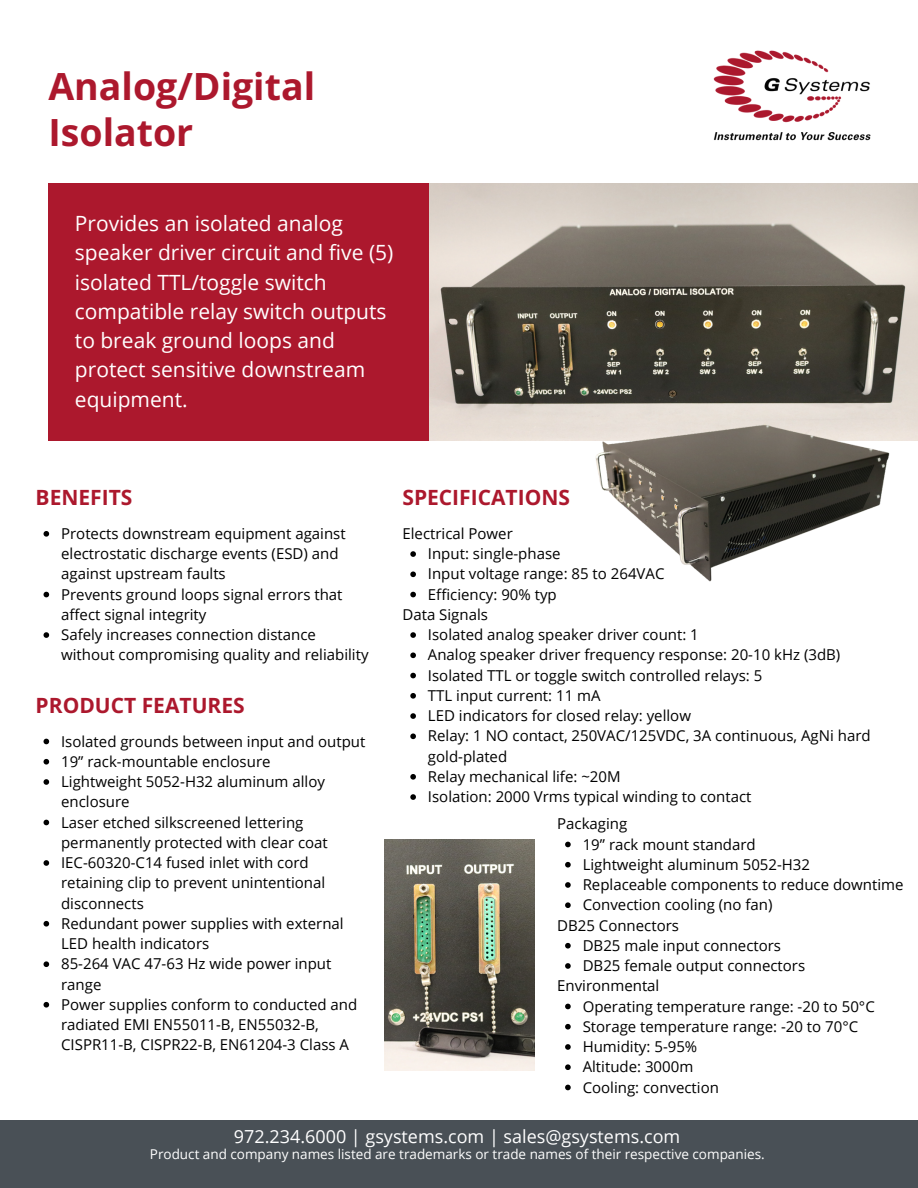
<style>
.page{position:relative;width:918px;height:1188px;background:#fff}
.page>*{position:absolute;margin:0;border:0;box-sizing:border-box;transform-origin:0 0}
.t1{font:700 37.5px/46.2px "Open Sans";color:#ac182d}
.t2{font:21px/29.2px "Open Sans";color:#fff}
.t3{font:700 21px "Open Sans";color:#ac182d}
.t4{font:18px "Open Sans";color:#fff}
.t5{font:15px/20.2px "Open Sans";color:#000}
.t6{font:13.5px "Open Sans";color:#fff}
</style>
<div class="page">
<img style="left:429px;top:183px;width:489px;height:258px">
<div style="left:48px;top:183px;width:381px;height:258px;background:#ac182d"></div>
<img style="left:385px;top:840px;width:149px;height:230px">
<img style="left:713px;top:50px;width:158px;height:91px">
<div style="left:0;top:1120px;width:918px;height:67px;background:#495056"></div>
<svg style="left:410px;top:551px;width:6px;height:6px"></svg>
<svg style="left:410px;top:572px;width:6px;height:5px"></svg>
<svg style="left:410px;top:592px;width:6px;height:5px"></svg>
<svg style="left:410px;top:632px;width:6px;height:6px"></svg>
<svg style="left:410px;top:652px;width:6px;height:6px"></svg>
<svg style="left:410px;top:673px;width:6px;height:5px"></svg>
<svg style="left:410px;top:693px;width:6px;height:6px"></svg>
<svg style="left:410px;top:713px;width:6px;height:6px"></svg>
<svg style="left:410px;top:734px;width:6px;height:5px"></svg>
<svg style="left:410px;top:774px;width:6px;height:6px"></svg>
<svg style="left:410px;top:794px;width:6px;height:6px"></svg>
<img style="left:590px;top:392px;width:312px;height:190px">
<svg style="left:44px;top:531px;width:5px;height:6px"></svg>
<svg style="left:44px;top:592px;width:5px;height:5px"></svg>
<svg style="left:44px;top:632px;width:5px;height:6px"></svg>
<svg style="left:44px;top:739px;width:5px;height:5px"></svg>
<svg style="left:44px;top:759px;width:5px;height:6px"></svg>
<svg style="left:44px;top:779px;width:5px;height:6px"></svg>
<svg style="left:44px;top:820px;width:5px;height:5px"></svg>
<svg style="left:44px;top:860px;width:5px;height:6px"></svg>
<svg style="left:44px;top:921px;width:5px;height:6px"></svg>
<svg style="left:44px;top:961px;width:5px;height:6px"></svg>
<svg style="left:44px;top:1002px;width:5px;height:6px"></svg>
<svg style="left:565px;top:842px;width:6px;height:5px"></svg>
<svg style="left:565px;top:862px;width:6px;height:6px"></svg>
<svg style="left:565px;top:882px;width:6px;height:6px"></svg>
<svg style="left:565px;top:902px;width:6px;height:6px"></svg>
<svg style="left:565px;top:943px;width:6px;height:6px"></svg>
<svg style="left:565px;top:963px;width:6px;height:6px"></svg>
<svg style="left:565px;top:1004px;width:6px;height:5px"></svg>
<svg style="left:565px;top:1024px;width:6px;height:6px"></svg>
<svg style="left:565px;top:1044px;width:6px;height:6px"></svg>
<svg style="left:565px;top:1064px;width:6px;height:6px"></svg>
<svg style="left:565px;top:1085px;width:6px;height:5px"></svg>
<h1 class="t1" style="left:48px;top:62px;width:268px">Analog/Digital<br>Isolator</h1>
<h2 class="t2" style="left:75px;top:208px;width:320px">Provides an isolated analog speaker driver circuit and five (5) isolated TTL/toggle switch compatible relay switch outputs to break ground loops and protect sensitive downstream equipment.</h2>
<h2 class="t3" style="left:36px;top:482px;width:98px">BENEFITS</h2>
<h2 class="t3" style="left:402px;top:482px;width:169px">SPECIFICATIONS</h2>
<p class="t5" style="left:61px;top:523px;width:309px">Protects downstream equipment against electrostatic discharge events (ESD) and against upstream faults<br>Prevents ground loops signal errors that affect signal integrity<br>Safely increases connection distance without compromising quality and reliability</p>
<p class="t5" style="left:402px;top:523px;width:112px">Electrical Power</p>
<p class="t5" style="left:428px;top:543px;width:238px">Input: single-phase<br>Input voltage range: 85 to 264VAC<br>Efficiency: 90% typ</p>
<p class="t5" style="left:428px;top:624px;width:444px">Isolated analog speaker driver count: 1<br>Analog speaker driver frequency response: 20-10 kHz (3dB)<br>Isolated TTL or toggle switch controlled relays: 5<br>TTL input current: 11 mA<br>LED indicators for closed relay: yellow<br>Relay: 1 NO contact, 250VAC/125VDC, 3A continuous, AgNi hard gold-plated<br>Relay mechanical life: ~20M<br>Isolation: 2000 Vrms typical winding to contact</p>
<p class="t5" style="left:402px;top:604px;width:87px">Data Signals</p>
<h2 class="t3" style="left:36px;top:691px;width:211px">PRODUCT FEATURES</h2>
<p class="t5" style="left:61px;top:731px;width:306px">Isolated grounds between input and output<br>19” rack-mountable enclosure<br>Lightweight 5052-H32 aluminum alloy enclosure<br>Laser etched silkscreened lettering permanently protected with clear coat<br>IEC-60320-C14 fused inlet with cord retaining clip to prevent unintentional disconnects<br>Redundant power supplies with external<br>LED health indicators<br>85-264 VAC 47-63 Hz wide power input range<br>Power supplies conform to conducted and radiated EMI EN55011-B, EN55032-B,<br>CISPR11-B, CISPR22-B, EN61204-3 Class A</p>
<p class="t5" style="left:557px;top:813px;width:72px">Packaging</p>
<p class="t5" style="left:583px;top:834px;width:322px">19” rack mount standard<br>Lightweight aluminum 5052-H32<br>Replaceable components to reduce downtime<br>Convection cooling (no fan)</p>
<p class="t5" style="left:583px;top:935px;width:224px">DB25 male input connectors<br>DB25 female output connectors</p>
<p class="t5" style="left:583px;top:996px;width:294px">Operating temperature range: -20 to 50°C<br>Storage temperature range: -20 to 70°C<br>Humidity: 5-95%<br>Altitude: 3000m<br>Cooling: convection</p>
<p class="t5" style="left:557px;top:915px;width:123px">DB25 Connectors</p>
<p class="t5" style="left:557px;top:975px;width:104px">Environmental</p>
<p class="t4" style="left:234px;top:1124px;width:448px">972.234.6000 | gsystems.com | sales@gsystems.com</p>
<p class="t6" style="left:150px;top:1144px;width:616px">Product and company names listed are trademarks or trade names of their respective companies.</p>
</div>
